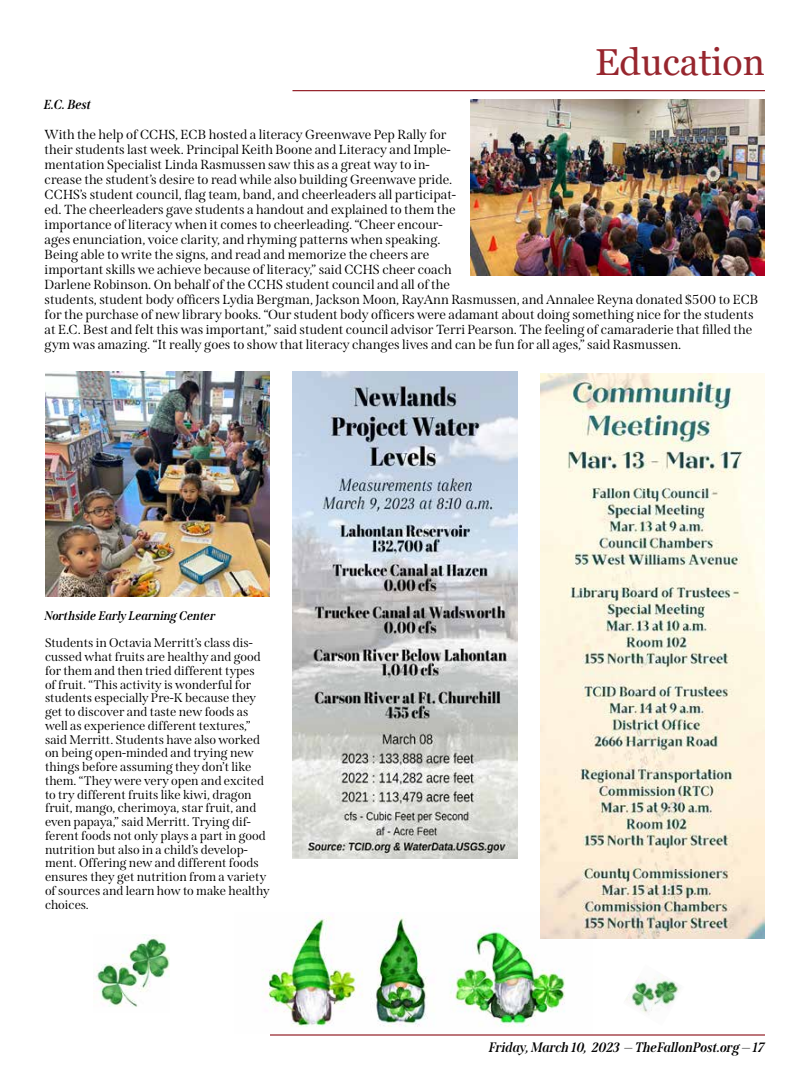
<style>
.page{position:relative;width:810px;height:1080px;background:#fff}
.page>*{position:absolute;margin:0;border:0;box-sizing:border-box;transform-origin:0 0}
.t1{font:37.5px "Georgia";color:#97262e}
.t2{font:italic 700 13.75px "Span";color:#000}
.t3{font:13.12px/15px "Span";color:#000}
.t4{font:italic 700 13.12px "Span";color:#000}
.t5{font:12.5px/13.8px "Span";color:#000}
.t6{font:italic 700 12.5px "Span";color:#000}
</style>
<div class="page">
<hr style="left:292px;top:90px;width:473px;height:1px;background:#97262e">
<hr style="left:270px;top:1034px;width:495px;height:2px;background:#97262e">
<img style="left:262px;top:913px;width:303px;height:114px">
<img style="left:45px;top:372px;width:225px;height:225px">
<img style="left:471px;top:99px;width:294px;height:176px">
<img style="left:293px;top:372px;width:225px;height:487px">
<img style="left:540px;top:374px;width:225px;height:565px">
<img style="left:96px;top:938px;width:73px;height:69px">
<img style="left:626px;top:974px;width:54px;height:39px">
<h1 class="t1" style="left:595px;top:39px;width:171px">Education</h1>
<p class="t4" style="left:45px;top:96px;width:49px">E.C. Best</p>
<p class="t3" style="left:45px;top:127px;width:715px">With the help of CCHS, ECB hosted a literacy Greenwave Pep Rally for<br>their students last week. Principal Keith Boone and Literacy and Imple-<br>mentation Specialist Linda Rasmussen saw this as a great way to in-<br>crease the student’s desire to read while also building Greenwave pride.<br>CCHS’s student council, flag team, band, and cheerleaders all participat-<br>ed. The cheerleaders gave students a handout and explained to them the<br>importance of literacy when it comes to cheerleading. “Cheer encour-<br>ages enunciation, voice clarity, and rhyming patterns when speaking.<br>Being able to write the signs, and read and memorize the cheers are<br>important skills we achieve because of literacy,” said CCHS cheer coach<br>Darlene Robinson. On behalf of the CCHS student council and all of the<br>students, student body officers Lydia Bergman, Jackson Moon, RayAnn Rasmussen, and Annalee Reyna donated $500 to ECB for the purchase of new library books. “Our student body officers were adamant about doing something nice for the students at E.C. Best and felt this was important,” said student council advisor Terri Pearson. The feeling of camaraderie that filled the gym was amazing. “It really goes to show that literacy changes lives and can be fun for all ages,” said Rasmussen.</p>
<p class="t6" style="left:45px;top:608px;width:173px">Northside Early Learning Center</p>
<p class="t5" style="left:45px;top:636px;width:226px">Students in Octavia Merritt’s class dis&shy;cussed what fruits are healthy and good for them and then tried different types<br>of fruit. “This activity is wonderful for students especially Pre-K because they get to discover and taste new foods as well as experience different textures,” said Merritt. Students have also worked on being open-minded and trying new things before assuming they don’t like them. “They were very open and excited to try different fruits like kiwi, dragon fruit, mango, cherimoya, star fruit, and even papaya,” said Merritt. Trying dif&shy;ferent foods not only plays a part in good nutrition but also in a child’s develop&shy;ment. Offering new and different foods ensures they get nutrition from a variety of sources and learn how to make healthy choices.</p>
<p class="t2" style="left:490px;top:1039px;width:277px">Friday, March 10, 2023 — TheFallonPost.org — 17</p>
</div>
